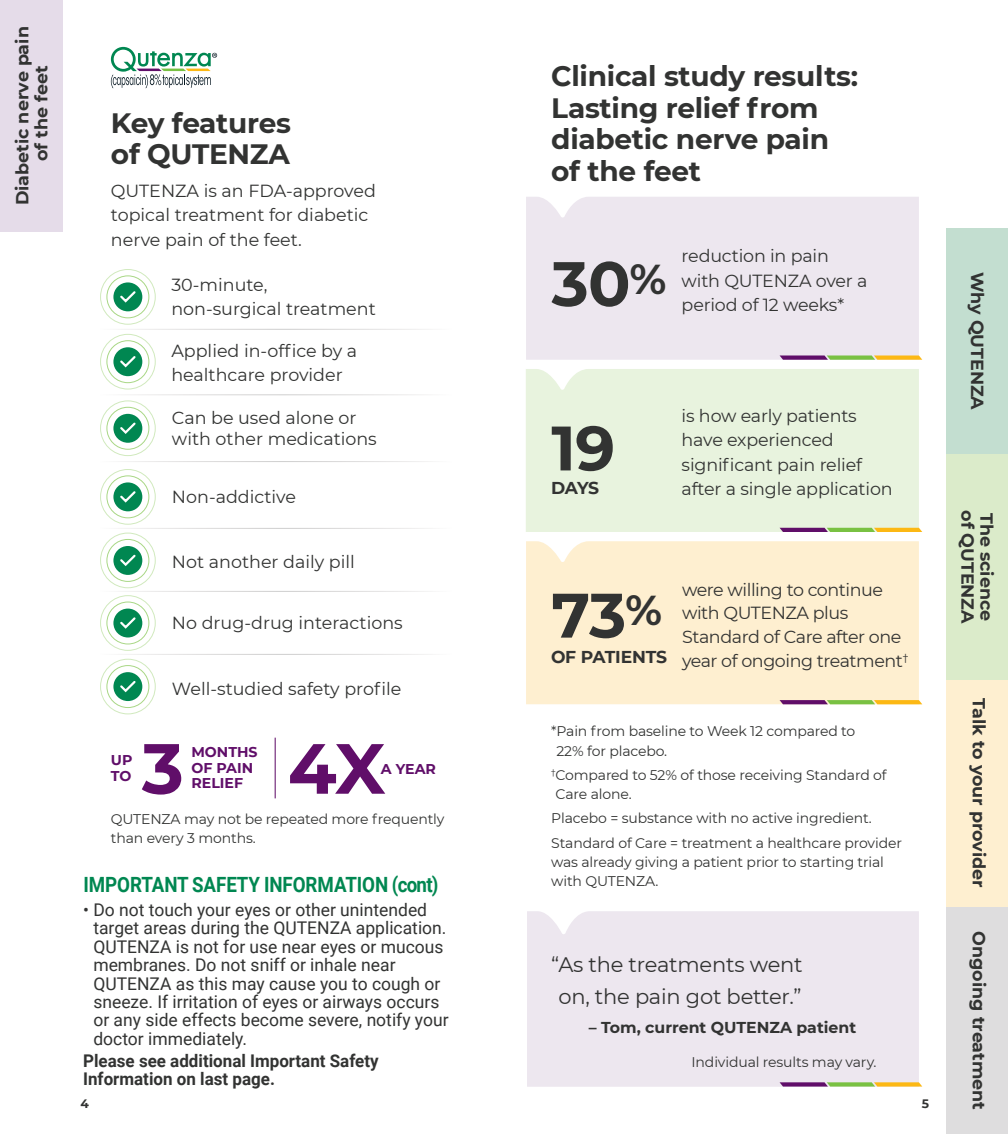
<style>
.page{position:relative;width:1008px;height:1134px;background:#fff}
.page>*{position:absolute;margin:0;border:0;box-sizing:border-box;transform-origin:0 0}
.t1{font:700 70.88px "Montserrat";color:#600e69}
.Body_copy{font:700 62.65px "Montserrat";color:#323332}
.Body_copy-2{font:700 28px/31.5px "Montserrat";letter-spacing:-.01em;color:#323332}
.Headers{font:700 28px/31.5px "Montserrat";letter-spacing:-.01em;color:#323332}
.Body_copy-3{font:21px/31.5px "Montserrat";letter-spacing:-.01em;color:#323332;text-align:center}
.ISI_Header{font:700 21px "Roboto";letter-spacing:-.005em;color:#008751;scale:.89 1}
.Body_copy-4{font:17.5px/24.5px "Montserrat";letter-spacing:-.01em;color:#323332}
.t2{font:17.5px/18.4px "Roboto";color:#323332}
.t3{font:700 17.5px/19.2px "Montserrat";color:#323332;text-align:center}
.t4{font:700 17.5px/18.4px "Roboto";color:#323332}
.Body_copy-5{font:700 17.15px "Montserrat";letter-spacing:-.015em;color:#323332}
.Body_copy-6{font:700 15.75px "Montserrat";color:#323332}
.t5{font:700 14.17px/15.6px "Montserrat";color:#600e69}
.Body_copy-7{font:14px/19.2px "Montserrat";letter-spacing:-.01em;color:#323332}
.Body_copy-8{font:700 12.25px "Montserrat";color:#323332}
.Body_copy-9{font:10.15px "Montserrat";color:#323332}
</style>
<div class="page">
<div style="left:946px;top:901px;width:62px;height:233px;background:#deddde"></div>
<div style="left:0;top:0;width:63px;height:232px;background:#e5dce9"></div>
<div style="left:113px;top:282px;width:29px;height:29px;background:#008751;border-radius:50%"></div>
<svg style="left:120px;top:291px;width:16px;height:12px"></svg>
<div style="left:107px;top:276px;width:42px;height:42px;border:1px solid #79c142;border-radius:50%"></div>
<div style="left:100px;top:269px;width:56px;height:56px;border:1px solid #79c142;border-radius:50%"></div>
<div style="left:113px;top:347px;width:29px;height:29px;background:#008751;border-radius:50%"></div>
<svg style="left:120px;top:356px;width:16px;height:12px"></svg>
<div style="left:107px;top:340px;width:42px;height:43px;border:1px solid #79c142;border-radius:50%"></div>
<div style="left:100px;top:334px;width:56px;height:55px;border:1px solid #79c142;border-radius:50%"></div>
<div style="left:113px;top:482px;width:29px;height:29px;background:#008751;border-radius:50%"></div>
<svg style="left:120px;top:491px;width:16px;height:12px"></svg>
<div style="left:107px;top:476px;width:42px;height:42px;border:1px solid #79c142;border-radius:50%"></div>
<div style="left:100px;top:469px;width:56px;height:56px;border:1px solid #79c142;border-radius:50%"></div>
<div style="left:113px;top:546px;width:29px;height:29px;background:#008751;border-radius:50%"></div>
<svg style="left:120px;top:554px;width:16px;height:12px"></svg>
<div style="left:107px;top:539px;width:42px;height:43px;border:1px solid #79c142;border-radius:50%"></div>
<div style="left:100px;top:533px;width:56px;height:55px;border:1px solid #79c142;border-radius:50%"></div>
<div style="left:113px;top:609px;width:29px;height:29px;background:#008751;border-radius:50%"></div>
<svg style="left:120px;top:617px;width:16px;height:12px"></svg>
<div style="left:107px;top:602px;width:42px;height:42px;border:1px solid #79c142;border-radius:50%"></div>
<div style="left:100px;top:595px;width:56px;height:56px;border:1px solid #79c142;border-radius:50%"></div>
<div style="left:113px;top:672px;width:29px;height:29px;background:#008751;border-radius:50%"></div>
<svg style="left:120px;top:681px;width:16px;height:12px"></svg>
<div style="left:107px;top:665px;width:42px;height:43px;border:1px solid #79c142;border-radius:50%"></div>
<div style="left:100px;top:659px;width:56px;height:55px;border:1px solid #79c142;border-radius:50%"></div>
<div style="left:113px;top:414px;width:29px;height:29px;background:#008751;border-radius:50%"></div>
<svg style="left:120px;top:422px;width:16px;height:12px"></svg>
<div style="left:107px;top:407px;width:42px;height:43px;border:1px solid #79c142;border-radius:50%"></div>
<div style="left:100px;top:401px;width:56px;height:55px;border:1px solid #79c142;border-radius:50%"></div>
<svg style="left:111px;top:47px;width:106px;height:42px"></svg>
<hr style="left:275px;top:738px;width:1px;height:60px;background:#600e69">
<div style="left:946px;top:228px;width:62px;height:227px;background:#c3ded0"></div>
<div style="left:946px;top:454px;width:62px;height:227px;background:#dbebca"></div>
<div style="left:946px;top:680px;width:62px;height:226px;background:#feefd0"></div>
<div style="left:527px;top:911px;width:392px;height:176px;background:#ede7ef"></div>
<svg style="left:780px;top:1082px;width:142px;height:5px"></svg>
<div style="left:526px;top:541px;width:393px;height:163px;background:#feefd0"></div>
<svg style="left:780px;top:700px;width:142px;height:4px"></svg>
<div style="left:526px;top:369px;width:393px;height:163px;background:#e8f3de"></div>
<svg style="left:780px;top:528px;width:142px;height:4px"></svg>
<div style="left:526px;top:197px;width:393px;height:163px;background:#ede7ef"></div>
<svg style="left:780px;top:355px;width:142px;height:5px"></svg>
<p class="t3" style="left:12px;top:205px;width:181px;rotate:-90deg">Diabetic nerve pain of the feet</p>
<p class="Headers" style="left:111px;top:106px;width:182px">Key features of QUTENZA</p>
<p class="Body_copy-4" style="left:111px;top:178px;width:266px">QUTENZA is an FDA-approved topical treatment for diabetic nerve pain of the feet.</p>
<p class="Body_copy-4" style="left:171px;top:272px;width:206px">30-minute, non-surgical treatment</p>
<p class="Body_copy-4" style="left:171px;top:337px;width:187px">Applied in-office by a healthcare provider</p>
<p class="Body_copy-4" style="left:172px;top:407px;width:206px;line-height:21px">Can be used alone or with other medications</p>
<p class="Body_copy-4" style="left:172px;top:484px;width:126px">Non-addictive</p>
<p class="Body_copy-4" style="left:172px;top:549px;width:184px">Not another daily pill</p>
<p class="Body_copy-4" style="left:172px;top:610px;width:232px">No drug-drug interactions</p>
<p class="Body_copy-4" style="left:172px;top:676px;width:231px">Well-studied safety profile</p>
<p class="t5" style="left:111px;top:752px;width:23px">UP<br>TO</p>
<p class="t1" style="left:288px;top:717px;width:99px">4X</p>
<p class="t1" style="left:142px;top:717px;width:43px">3</p>
<p class="t5" style="left:191px;top:743px;width:68px">MONTHS<br>OF PAIN</p>
<p class="t5" style="left:381px;top:761px;width:57px">A YEAR</p>
<p class="Body_copy-7" style="left:111px;top:809px;width:335px">QUTENZA may not be repeated more frequently than every 3 months.</p>
<p class="t5" style="left:191px;top:775px;width:53px">RELIEF</p>
<p class="ISI_Header" style="left:83px;top:870px;width:400px">IMPORTANT SAFETY INFORMATION (cont)</p>
<p class="t2" style="left:93px;top:900px;width:357px;text-indent:-10px">• Do not touch your eyes or other unintended target areas during the QUTENZA application.<br>QUTENZA is not for use near eyes or mucous membranes. Do not sniff or inhale near QUTENZA as this may cause you to cough or sneeze. If irritation of eyes or airways occurs or any side effects become severe, notify your doctor immediately.</p>
<p class="t4" style="left:83px;top:1051px;width:297px">Please see additional Important Safety<br>Information on last page.</p>
<p class="Body_copy-8" style="left:81px;top:1095px;width:10px">4</p>
<p class="Body_copy-2" style="left:551px;top:59px;width:308px">Clinical study results:<br>Lasting relief from diabetic nerve pain of the feet</p>
<p class="Body_copy" style="left:552px;top:239px;width:116px">30<sup>%</sup></p>
<p class="Body_copy-4" style="left:682px;top:243px;width:187px">reduction in pain with QUTENZA over a</p>
<p class="Body_copy-4" style="left:682px;top:292px;width:164px">period of 12 weeks*</p>
<p class="Body_copy" style="left:551px;top:403px;width:65px">19</p>
<p class="Body_copy-5" style="left:551px;top:476px;width:50px">DAYS</p>
<p class="Body_copy-4" style="left:682px;top:403px;width:213px">is how early patients have experienced significant pain relief after a single application</p>
<p class="Body_copy" style="left:551px;top:570px;width:112px">73<sup>%</sup></p>
<p class="Body_copy-4" style="left:682px;top:577px;width:223px;line-height:23.6px">were willing to continue with QUTENZA plus<br>Standard of Care after one year of ongoing treatment</p>
<p class="Body_copy-5" style="left:551px;top:645px;width:118px">OF PATIENTS</p>
<p class="Body_copy-9" style="left:903px;top:650px;width:7px">†</p>
<p class="Body_copy-7" style="left:557px;top:721px;width:300px;text-indent:-5px">*Pain from baseline to Week 12 compared to<br>22% for placebo.</p>
<p class="Body_copy-7" style="left:556px;top:765px;width:332px;text-indent:-4px"><sup>†</sup>Compared to 52% of those receiving Standard of<br>Care alone.</p>
<p class="Body_copy-7" style="left:551px;top:808px;width:322px">Placebo = substance with no active ingredient.</p>
<p class="Body_copy-7" style="left:551px;top:833px;width:352px">Standard of Care = treatment a healthcare provider was already giving a patient prior to starting trial with QUTENZA.</p>
<p class="Body_copy-3" style="left:551px;top:948px;width:253px">“As the treatments went on, the pain got better.”</p>
<p class="Body_copy-6" style="left:589px;top:1016px;width:269px">– Tom, current QUTENZA patient</p>
<p class="Body_copy-7" style="left:692px;top:1052px;width:187px">Individual results may vary.</p>
<p class="Body_copy-8" style="left:922px;top:1095px;width:9px">5</p>
<p class="t3" style="left:988px;top:272px;width:140px;rotate:90deg">Why QUTENZA</p>
<p class="t3" style="left:978px;top:510px;width:115px;rotate:90deg">of QUTENZA</p>
<p class="t3" style="left:997px;top:513px;width:110px;rotate:90deg">The science</p>
<p class="t3" style="left:990px;top:698px;width:191px;rotate:90deg">Talk to your provider</p>
<p class="t3" style="left:990px;top:931px;width:180px;rotate:90deg">Ongoing treatment</p>
</div>
